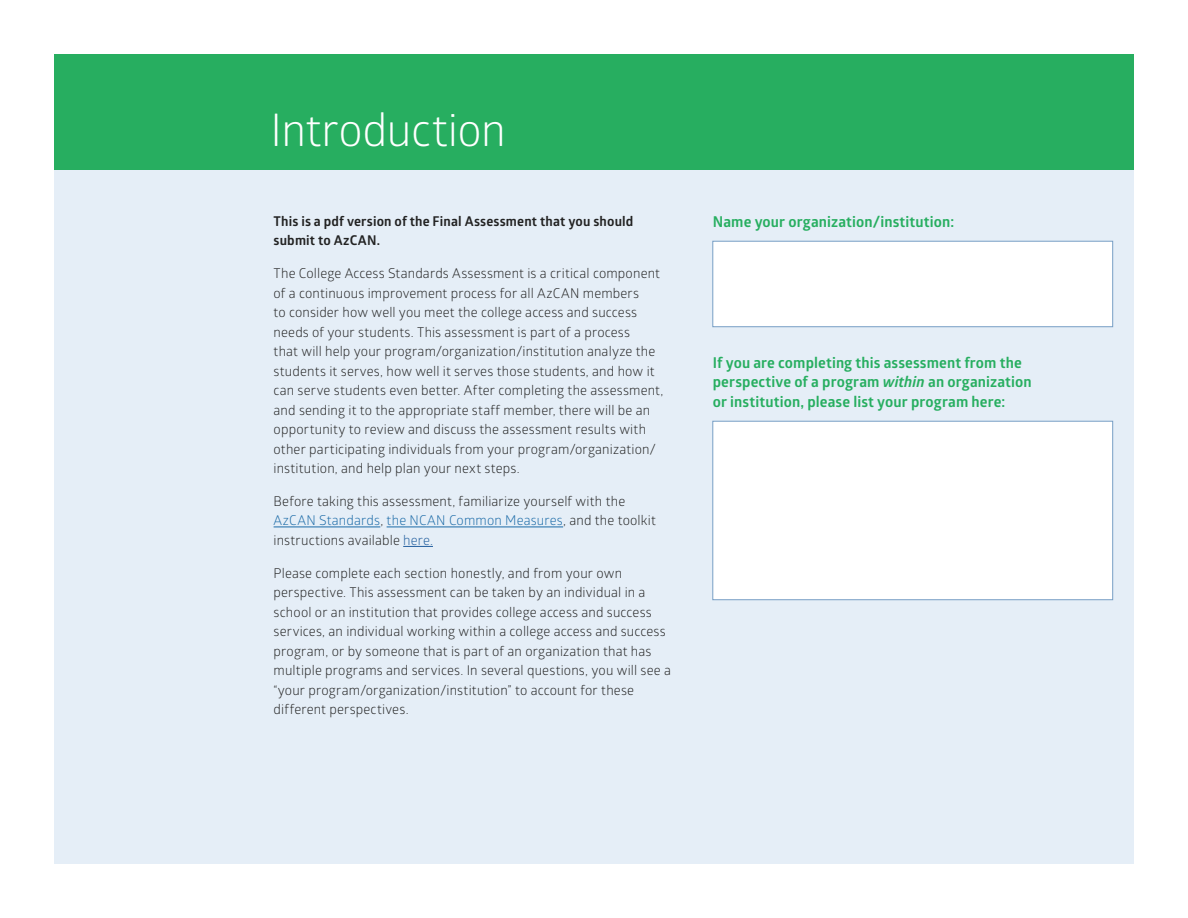
<style>
.page{position:relative;width:1188px;height:918px;background:#fff}
.page>*{position:absolute;margin:0;border:0;box-sizing:border-box;transform-origin:0 0}
.t1{font:45px "Glober";letter-spacing:-.01em;color:#fff}
.t2{font:700 15px/19.5px "Glober";letter-spacing:.01em;color:#27ae60}
.t3{font:13.5px/19.5px "Glober";letter-spacing:.01em;color:#222}
.t4{font:700 13.5px/19.5px "Glober";letter-spacing:.01em;color:#222}
.s1{color:#1a6aa7}
.s2{color:#215e9e}
.s3{font-style:italic}
</style>
<div class="page">
<div style="left:54px;top:54px;width:1080px;height:116px;background:#27ae60"></div>
<div style="left:54px;top:170px;width:1080px;height:694px;background:#e5eef7"></div>
<hr style="left:274px;top:527px;width:106px;height:1px;background:#1a6aa7">
<hr style="left:387px;top:527px;width:176px;height:1px;background:#1a6aa7">
<hr style="left:403px;top:546px;width:30px;height:1px;background:#215e9e">
<div style="left:713px;top:241px;width:400px;height:86px;background:#fff;border:1px solid #789fc5"></div>
<div style="left:713px;top:421px;width:400px;height:179px;background:#fff;border:1px solid #789fc5"></div>
<h1 class="t1" style="left:271px;top:99px;width:237px">Introduction</h1>
<p class="t4" style="left:274px;top:211px;width:361px">This is a pdf version of the Final Assessment that you should submit to AzCAN.</p>
<p class="t3" style="left:274px;top:263px;width:391px">The College Access Standards Assessment is a critical component of a continuous improvement process for all AzCAN members<br>to consider how well you meet the college access and success needs of your students. This assessment is part of a process<br>that will help your program/organization/institution analyze the students it serves, how well it serves those students, and how it can serve students even better. After completing the assessment, and sending it to the appropriate staff member, there will be an opportunity to review and discuss the assessment results with other participating individuals from your program/organization/ institution, and help plan your next steps.</p>
<p class="t3" style="left:274px;top:491px;width:384px">Before taking this assessment, familiarize yourself with the<br><span class="s1">AzCAN Standards</span>, <span class="s1">the NCAN Common Measures</span>, and the toolkit instructions available <span class="s2">here.</span></p>
<p class="t3" style="left:274px;top:563px;width:399px">Please complete each section honestly, and from your own perspective. This assessment can be taken by an individual in a school or an institution that provides college access and success services, an individual working within a college access and success program, or by someone that is part of an organization that has multiple programs and services. In several questions, you will see a “your program/organization/institution” to account for these different perspectives.</p>
<p class="t2" style="left:713px;top:211px;width:243px">Name your organization/institution:</p>
<p class="t2" style="left:713px;top:353px;width:320px">If you are completing this assessment from the perspective of a program <span class="s3">within</span> an organization or institution, please list your program here:</p>
</div>
